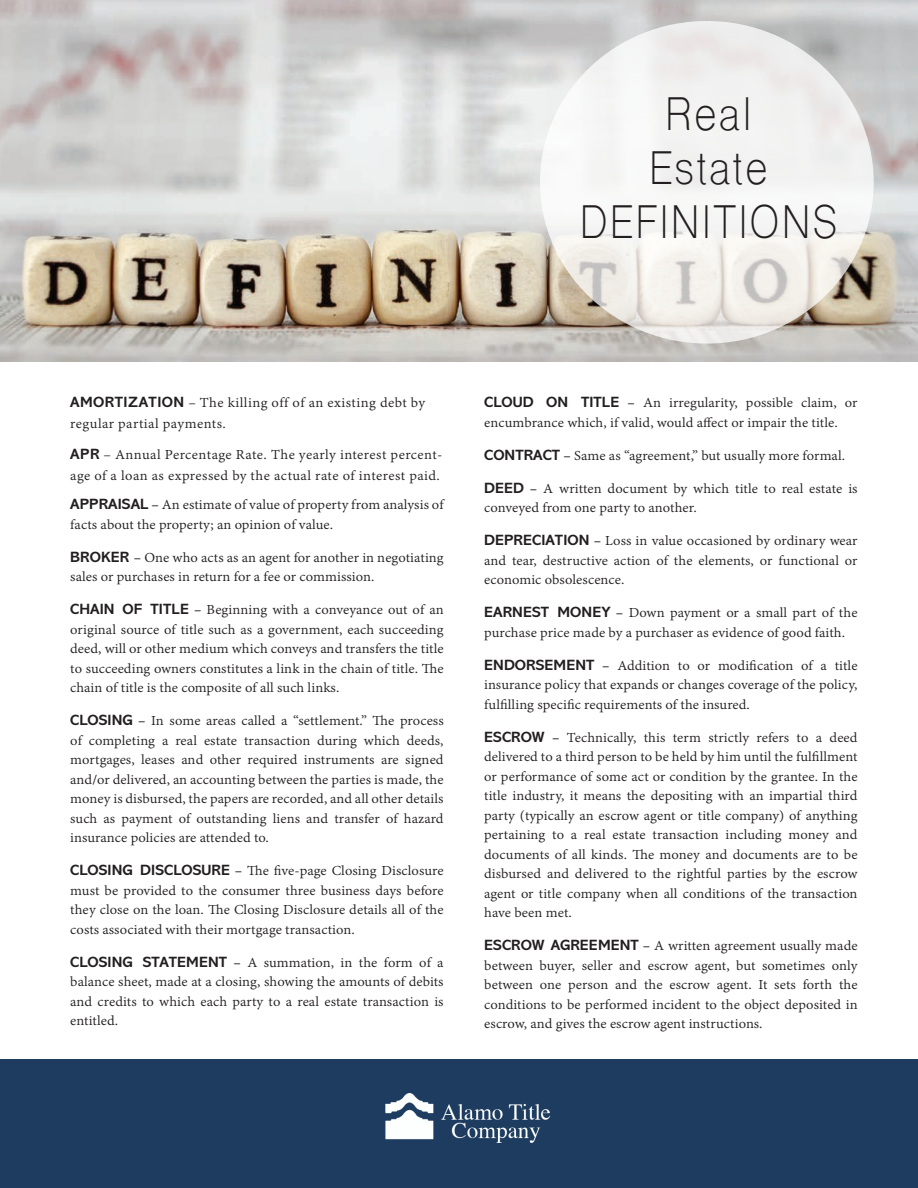
<style>
.page{position:relative;width:918px;height:1188px;background:#fff}
.page>*{position:absolute;margin:0;border:0;box-sizing:border-box;transform-origin:0 0}
.t1{font:44.4px/54px "Shree Dev 0714";letter-spacing:.08em;color:#231f20;text-align:center;scale:.88 1}
.t2{font:15px/19.5px "Adobe Bengali";letter-spacing:.005em;color:#231f20;text-align:justify;scale:1.04 1}
.t3{font:15px/21px "Adobe Bengali";letter-spacing:.03em;color:#231f20;scale:1.04 1}
.s1{font-family:"Abadi MT Pro";font-weight:700}
.s2{font-weight:700}
</style>
<div class="page">
<img style="left:0;top:0;width:918px;height:362px">
<svg style="left:540px;top:21px;width:334px;height:323px;fill:#f3f2f1"></svg>
<hr style="left:0;top:1060px;width:1px;height:128px;background:#1e3c5f">
<div style="left:1px;top:1060px;width:917px;height:128px;background:#1e3c5f"></div>
<img style="left:386px;top:1093px;width:165px;height:50px">
<h1 class="t1" style="left:580px;top:92px;width:293px">Real<br>Estate<br>DEFINITIONS</h1>
<p class="t3" style="left:70px;top:393px;width:343px"><span class="s1">AMORTIZATION</span> – The killing off of an existing debt by regular partial payments.</p>
<p class="t3" style="left:70px;top:444px;width:359px"><span class="s1">APR</span> – Annual Percentage Rate. The yearly interest percent&shy;age of a loan as expressed by the actual rate of interest paid.</p>
<p class="t2" style="left:70px;top:495px;width:361px"><span class="s1">APPRAISAL</span> <span class="s2">–</span> An estimate of value of property from analysis of facts about the property; an opinion of value.</p>
<p class="t2" style="left:70px;top:548px;width:361px"><span class="s1">BROKER</span> <span class="s2">–</span> One who acts as an agent for another in negotiating sales or purchases in return for a fee or commission.</p>
<p class="t2" style="left:70px;top:600px;width:361px"><span class="s1">CHAIN OF TITLE</span> <span class="s2">–</span> Beginning with a conveyance out of an original source of title such as a government, each succeeding deed, will or other medium which conveys and transfers the title to succeeding owners constitutes a link in the chain of title. The chain of title is the composite of all such links.</p>
<p class="t2" style="left:70px;top:711px;width:361px"><span class="s1">CLOSING</span> <span class="s2">–</span> In some areas called a “settlement.” The process of completing a real estate transaction during which deeds, mortgages, leases and other required instruments are signed and/or delivered, an accounting between the parties is made, the money is disbursed, the papers are recorded, and all other details such as payment of outstanding liens and transfer of hazard insurance policies are attended to.</p>
<p class="t2" style="left:70px;top:861px;width:361px"><span class="s1">CLOSING DISCLOSURE</span> <span class="s2">–</span> The five-page Closing Disclosure must be provided to the consumer three business days before they close on the loan. The Closing Disclosure details all of the costs associated with their mortgage transaction.</p>
<p class="t2" style="left:70px;top:953px;width:361px"><span class="s1">CLOSING STATEMENT</span> <span class="s2">–</span> A summation, in the form of a balance sheet, made at a closing, showing the amounts of debits and credits to which each party to a real estate transaction is entitled.</p>
<p class="t2" style="left:484px;top:393px;width:361px"><span class="s1">CLOUD ON TITLE</span> <span class="s2">–</span> An irregularity, possible claim, or encumbrance which, if valid, would affect or impair the title.</p>
<p class="t2" style="left:484px;top:446px;width:349px"><span class="s1">CONTRACT</span> <span class="s2">–</span> Same as “agreement,” but usually more formal.</p>
<p class="t2" style="left:484px;top:479px;width:361px"><span class="s1">DEED</span> <span class="s2">–</span> A written document by which title to real estate is conveyed from one party to another.</p>
<p class="t2" style="left:484px;top:531px;width:361px"><span class="s1">DEPRECIATION</span> <span class="s2">–</span> Loss in value occasioned by ordinary wear and tear, destructive action of the elements, or functional or economic obsolescence.</p>
<p class="t2" style="left:484px;top:603px;width:361px"><span class="s1">EARNEST MONEY</span> <span class="s2">–</span> Down payment or a small part of the purchase price made by a purchaser as evidence of good faith.</p>
<p class="t2" style="left:484px;top:656px;width:361px"><span class="s1">ENDORSEMENT</span> <span class="s2">–</span> Addition to or modification of a title insurance policy that expands or changes coverage of the policy, fulfilling specific requirements of the insured.</p>
<p class="t2" style="left:484px;top:728px;width:361px"><span class="s1">ESCROW</span> <span class="s2">–</span> Technically, this term strictly refers to a deed delivered to a third person to be held by him until the fulfillment or performance of some act or condition by the grantee. In the title industry, it means the depositing with an impartial third party (typically an escrow agent or title company) of anything pertaining to a real estate transaction including money and documents of all kinds. The money and documents are to be disbursed and delivered to the rightful parties by the escrow agent or title company when all conditions of the transaction have been met.</p>
<p class="t2" style="left:484px;top:936px;width:361px"><span class="s1">ESCROW AGREEMENT</span> <span class="s2">–</span> A written agreement usually made between buyer, seller and escrow agent, but sometimes only between one person and the escrow agent. It sets forth the conditions to be performed incident to the object deposited in escrow, and gives the escrow agent instructions.</p>
</div>
